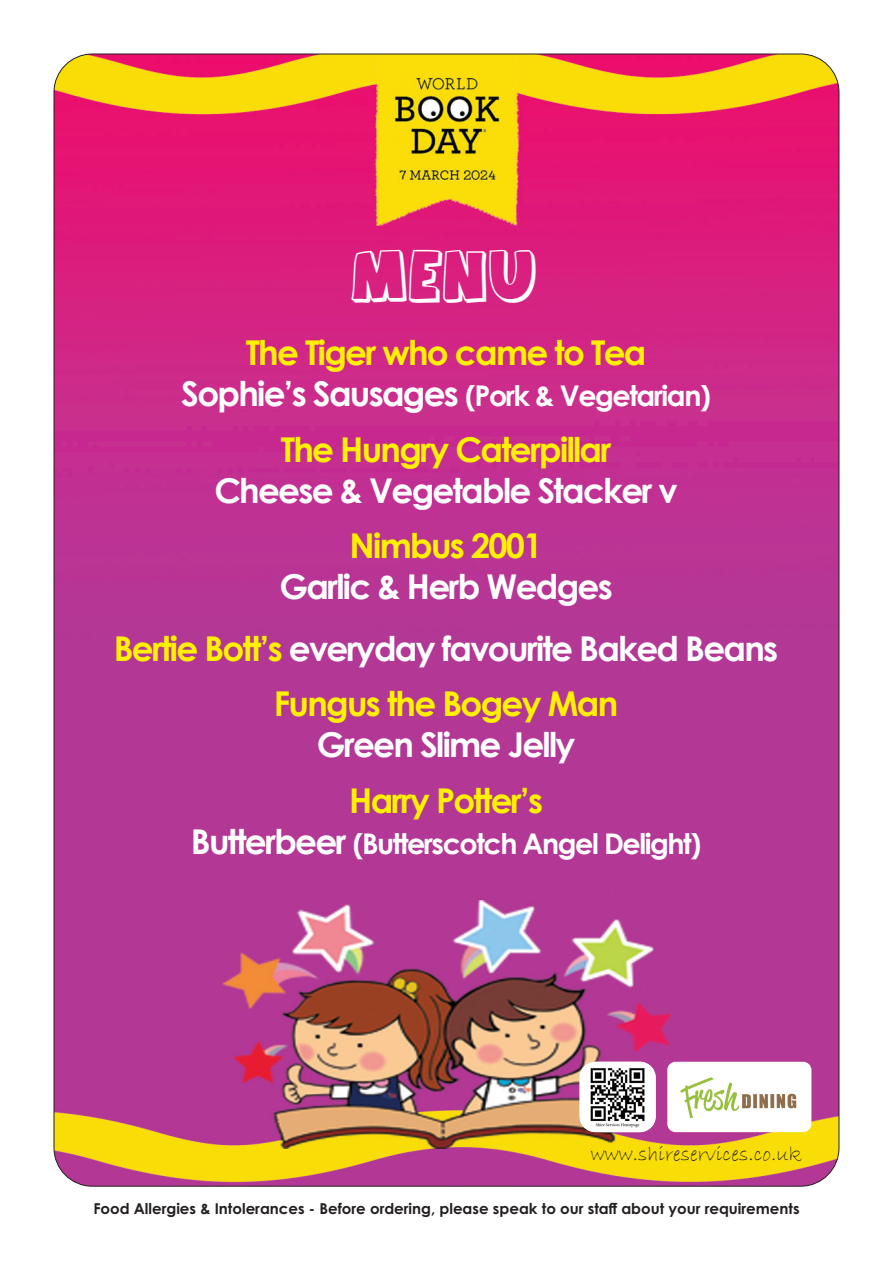
<style>
.page{position:relative;width:893px;height:1263px;background:#fff}
.page>*{position:absolute;margin:0;border:0;box-sizing:border-box;transform-origin:0 0}
.t1{font:48.45px "Agent Orange";color:#fff}
.t2{font:700 34.2px "Century Gothic";letter-spacing:-.05em;color:#fff}
.t3{font:700 34.2px "Century Gothic";letter-spacing:-.05em;color:#fff101}
.t4{font:700 28.5px "Century Gothic";letter-spacing:-.05em;color:#fff}
.t5{font:21.45px "Bradley Hand ITC";color:#231f20}
.t6{font:700 15px "Century Gothic Pro";color:#231f20}
.s1{font-size:34.2px}
.s2{color:#fff101}
</style>
<div class="page">
<img style="left:54px;top:54px;width:785px;height:1132px">
<div style="left:667px;top:1062px;width:144px;height:70px;background:#fff;border-radius:8px"></div>
<img style="left:680px;top:1077px;width:117px;height:42px">
<div style="left:579px;top:1062px;width:77px;height:70px;background:#fff;border-radius:16px"></div>
<img style="left:580px;top:1062px;width:74px;height:70px">
<p class="t1" style="left:353px;top:249px;width:187px">MENU</p>
<p class="t3" style="left:246px;top:327px;width:402px">The Tiger who came to Tea</p>
<p class="t4" style="left:181px;top:374px;width:531px"><span class="s1">Sophie’s Sausages</span> (Pork &amp; Vegetarian)</p>
<p class="t3" style="left:281px;top:423px;width:332px">The Hungry Caterpillar</p>
<p class="t2" style="left:214px;top:464px;width:465px">Cheese &amp; Vegetable Stacker v</p>
<p class="t3" style="left:350px;top:520px;width:194px">Nimbus 2001</p>
<p class="t2" style="left:279px;top:561px;width:335px">Garlic &amp; Herb Wedges</p>
<p class="t2" style="left:114px;top:623px;width:666px"><span class="s2">Bertie Bott’s</span> everyday favourite Baked Beans</p>
<p class="t3" style="left:274px;top:678px;width:346px">Fungus the Bogey Man</p>
<p class="t2" style="left:317px;top:719px;width:260px">Green Slime Jelly</p>
<p class="t3" style="left:349px;top:774px;width:195px">Harry Potter’s</p>
<p class="t4" style="left:191px;top:822px;width:512px"><span class="s1">Butterbeer</span> (Butterscotch Angel Delight)</p>
<p class="t5" style="left:591px;top:1141px;width:213px">www.shireservices.co.uk</p>
<p class="t6" style="left:93px;top:1199px;width:708px">Food Allergies &amp; Intolerances - Before ordering, please speak to our staff about your requirements</p>
</div>
